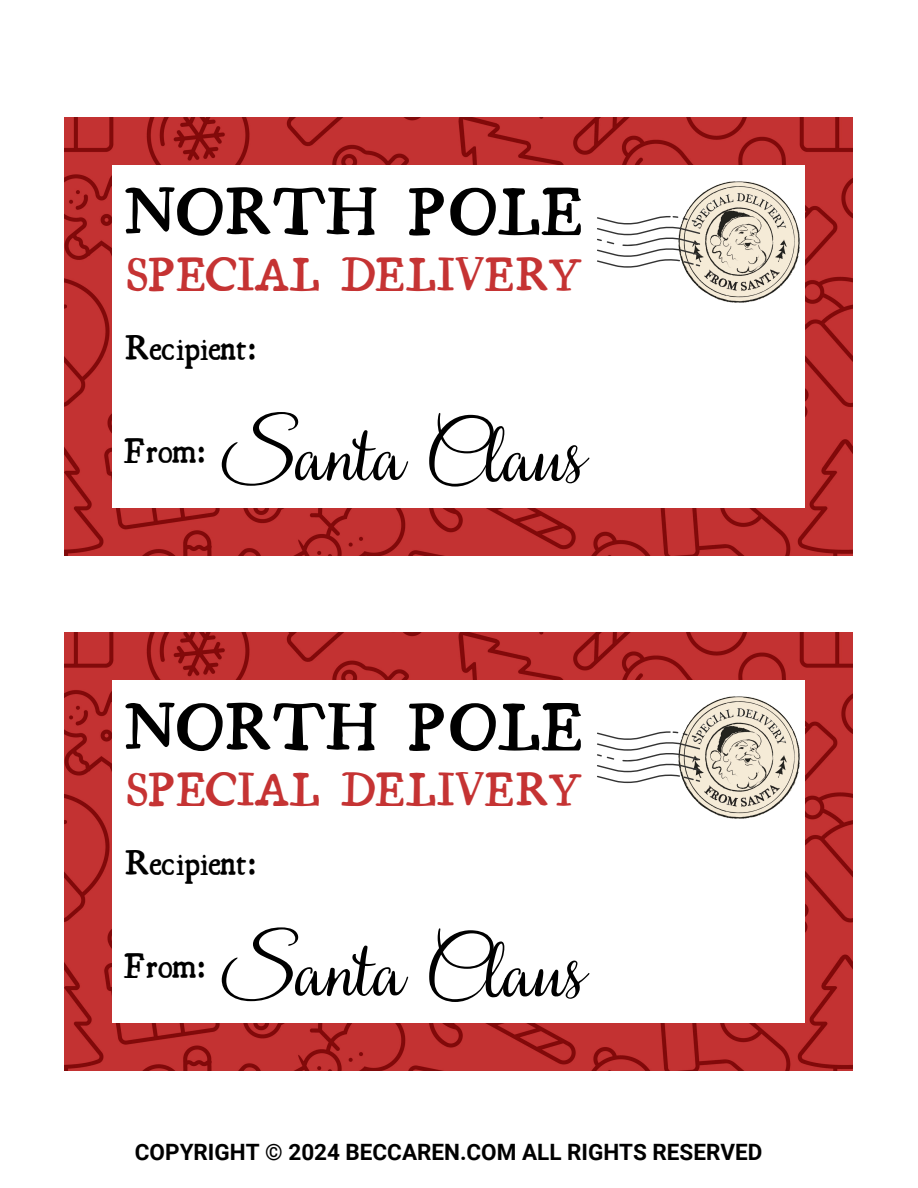
<style>
.page{position:relative;width:918px;height:1188px;background:#fff}
.page>*{position:absolute;margin:0;border:0;box-sizing:border-box;transform-origin:0 0}
.t1{font:81.45px "Great Vibes";color:#000}
.t2{font:68.55px "Very Berry Pro";color:#000}
.t3{font:65.25px "Essays 1743";color:#000}
.t4{font:46.2px "Essays 1743";color:#c53333}
.t5{font:34.05px "Essays 1743";color:#000}
.t6{font:700 22.5px "Roboto";color:#000}
</style>
<div class="page">
<img style="left:65px;top:117px;width:788px;height:438px">
<div style="left:113px;top:165px;width:692px;height:342px;background:#fff"></div>
<img style="left:684px;top:181px;width:116px;height:122px">
<svg style="left:597px;top:216px;width:103px;height:52px"></svg>
<img style="left:65px;top:633px;width:788px;height:438px">
<div style="left:113px;top:681px;width:692px;height:342px;background:#fff"></div>
<img style="left:684px;top:697px;width:116px;height:121px">
<svg style="left:597px;top:731px;width:103px;height:52px"></svg>
<h3 class="t3" style="left:124px;top:169px;width:460px">NORTH POLE</h3>
<p class="t4" style="left:128px;top:244px;width:457px">SPECIAL DELIVERY</p>
<p class="t5" style="left:124px;top:325px;width:137px">Recipient:</p>
<h4 class="t5" style="left:124px;top:428px;width:86px">From:</h4>
<h2 class="t1" style="left:222px;top:409px;width:75px">S</h2>
<h4 class="t2" style="left:295px;top:410px;width:111px">anta</h4>
<p class="t1" style="left:424px;top:409px;width:59px">C</p>
<h2 class="t2" style="left:486px;top:411px;width:99px">laus</h2>
<h1 class="t3" style="left:124px;top:684px;width:460px">NORTH POLE</h1>
<h3 class="t4" style="left:128px;top:759px;width:457px">SPECIAL DELIVERY</h3>
<p class="t5" style="left:124px;top:841px;width:137px">Recipient:</p>
<p class="t5" style="left:124px;top:944px;width:86px">From:</p>
<h4 class="t1" style="left:222px;top:924px;width:75px">S</h4>
<h4 class="t2" style="left:295px;top:925px;width:111px">anta</h4>
<h2 class="t1" style="left:424px;top:924px;width:59px">C</h2>
<h2 class="t2" style="left:486px;top:926px;width:99px">laus</h2>
<p class="t6" style="left:135px;top:1139px;width:629px">COPYRIGHT © 2024 BECCAREN.COM ALL RIGHTS RESERVED</p>
</div>
